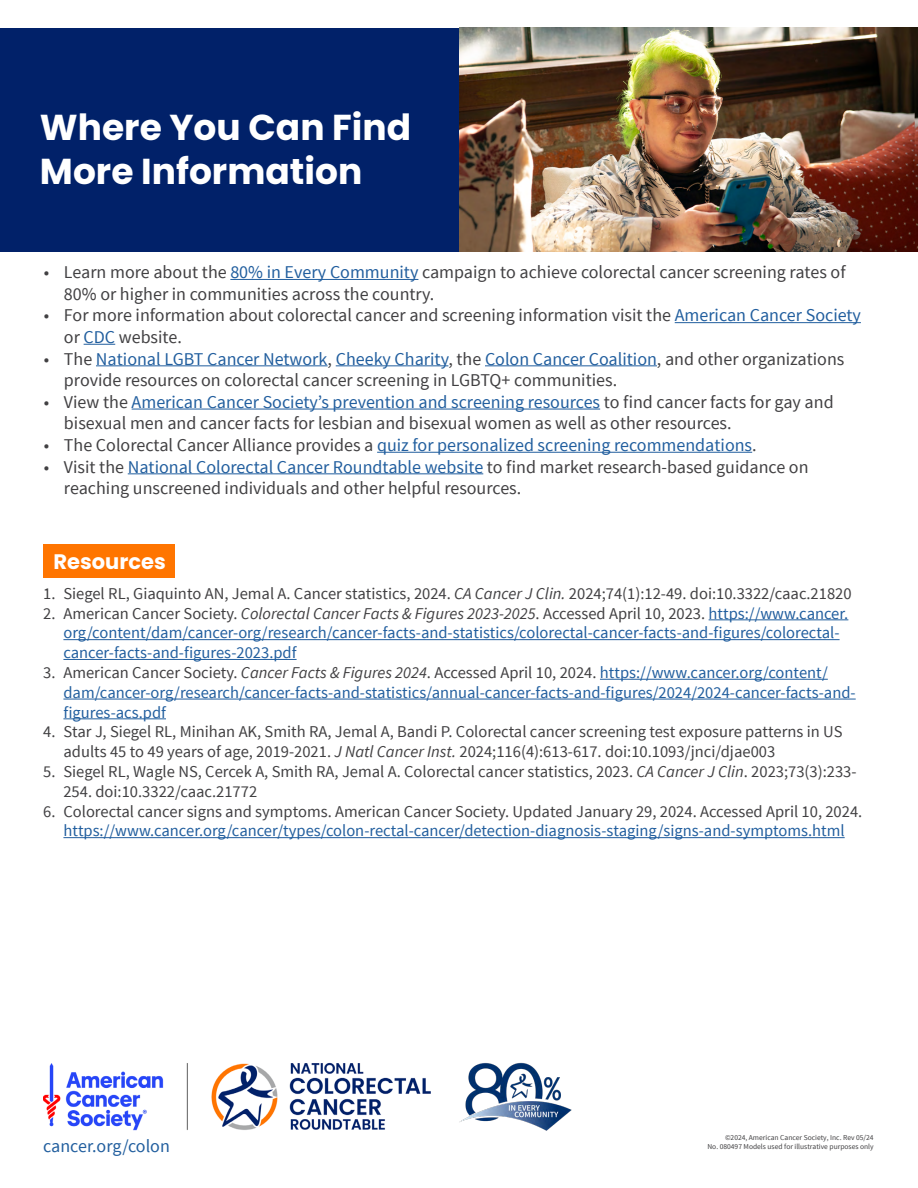
<style>
.page{position:relative;width:918px;height:1188px;background:#fff}
.page>*{position:absolute;margin:0;border:0;box-sizing:border-box;transform-origin:0 0}
.t1{font:700 36px/43.5px "Poppins";color:#fff}
.t2{font:700 21px "Poppins";color:#fff}
.t3{font:18px/21.6px "Source Sans Pro";color:#414042}
.t4{font:18px "Source Sans Pro";color:#215e9e}
.t5{font:16.5px/19.8px "Source Sans Pro";color:#215e9e}
.t6{font:16.5px/19.8px "Source Sans Pro";color:#414042}
.t7{font:7.5px/9px "Source Sans Pro";color:#414042;text-align:right}
.s1{color:#215e9e}
.s2{color:#414042}
.s3{font-style:italic}
.s4{font-style:italic;color:#414042}
</style>
<div class="page">
<div style="left:0;top:28px;width:459px;height:224px;background:#012169"></div>
<hr style="left:230px;top:279px;width:188px;height:1px;background:#215e9e">
<hr style="left:675px;top:322px;width:186px;height:1px;background:#215e9e">
<hr style="left:84px;top:344px;width:31px;height:1px;background:#215e9e">
<hr style="left:96px;top:365px;width:232px;height:1px;background:#215e9e">
<hr style="left:336px;top:365px;width:112px;height:1px;background:#215e9e">
<hr style="left:485px;top:365px;width:172px;height:1px;background:#215e9e">
<hr style="left:132px;top:409px;width:468px;height:1px;background:#215e9e">
<hr style="left:377px;top:452px;width:375px;height:1px;background:#215e9e">
<hr style="left:128px;top:473px;width:355px;height:1px;background:#215e9e">
<hr style="left:709px;top:619px;width:139px;height:1px;background:#215e9e">
<hr style="left:63px;top:639px;width:777px;height:1px;background:#215e9e">
<hr style="left:63px;top:659px;width:234px;height:1px;background:#215e9e">
<hr style="left:600px;top:679px;width:228px;height:1px;background:#215e9e">
<hr style="left:63px;top:699px;width:793px;height:1px;background:#215e9e">
<hr style="left:63px;top:718px;width:103px;height:1px;background:#215e9e">
<hr style="left:63px;top:837px;width:782px;height:1px;background:#215e9e">
<img style="left:43px;top:1063px;width:388px;height:68px">
<div style="left:43px;top:545px;width:131px;height:33px;background:#ff7500"></div>
<img style="left:459px;top:28px;width:459px;height:224px">
<img style="left:459px;top:1062px;width:113px;height:69px">
<h1 class="t1" style="left:40px;top:106px;width:373px">Where You Can Find<br>More Information</h1>
<p class="t3" style="left:64px;top:262px;width:783px;text-indent:-20px">• Learn more about the <span class="s1">80% in Every Community</span> campaign to achieve colorectal cancer screening rates of<br>80% or higher in communities across the country.</p>
<p class="t3" style="left:64px;top:305px;width:798px;text-indent:-20px">• For more information about colorectal cancer and screening information visit the <span class="s1">American Cancer Society </span>or <span class="s1">CDC</span> website.</p>
<p class="t3" style="left:64px;top:348px;width:782px;text-indent:-20px">• The <span class="s1">National LGBT Cancer Network</span>, <span class="s1">Cheeky Charity</span>, the <span class="s1">Colon Cancer Coalition</span>, and other organizations provide resources on colorectal cancer screening in LGBTQ+ communities.</p>
<p class="t3" style="left:64px;top:391px;width:771px;text-indent:-20px">• View the <span class="s1">American Cancer Society’s prevention and screening resources</span> to find cancer facts for gay and bisexual men and cancer facts for lesbian and bisexual women as well as other resources.</p>
<p class="t4" style="left:44px;top:434px;width:714px"><span class="s2">• The Colorectal Cancer Alliance provides a</span> quiz for personalized screening recommendations<span class="s2">.</span></p>
<p class="t3" style="left:64px;top:456px;width:746px;text-indent:-20px">• Visit the <span class="s1">National Colorectal Cancer Roundtable website</span> to find market research-based guidance on reaching unscreened individuals and other helpful resources.</p>
<p class="t2" style="left:54px;top:550px;width:114px">Resources</p>
<p class="t6" style="left:43px;top:584px;width:810px">1. Siegel RL, Giaquinto AN, Jemal A. Cancer statistics, 2024. <span class="s3">CA Cancer J Clin.</span> 2024;74(1):12-49. doi:10.3322/caac.21820</p>
<p class="t5" style="left:63px;top:604px;width:786px;text-indent:-20px"><span class="s2">2. American Cancer Society.</span> <span class="s4">Colorectal Cancer Facts &amp; Figures 2023-2025</span><span class="s2">. Accessed April 10, 2023.</span> https://www.cancer. org/content/dam/cancer-org/research/cancer-facts-and-statistics/colorectal-cancer-facts-and-figures/colorectal&shy;cancer-facts-and-figures-2023.pdf</p>
<p class="t5" style="left:63px;top:663px;width:794px;text-indent:-20px"><span class="s2">3. American Cancer Society.</span> <span class="s4">Cancer Facts &amp; Figures 2024</span><span class="s2">. Accessed April 10, 2024.</span> https://www.cancer.org/content/ dam/cancer-org/research/cancer-facts-and-statistics/annual-cancer-facts-and-figures/2024/2024-cancer-facts-and&shy;figures-acs.pdf</p>
<p class="t6" style="left:63px;top:722px;width:781px;text-indent:-20px">4. Star J, Siegel RL, Minihan AK, Smith RA, Jemal A, Bandi P. Colorectal cancer screening test exposure patterns in US adults 45 to 49 years of age, 2019-2021. <span class="s3">J Natl Cancer Inst.</span> 2024;116(4):613-617. doi:10.1093/jnci/djae003</p>
<p class="t6" style="left:63px;top:762px;width:795px;text-indent:-20px">5. Siegel RL, Wagle NS, Cercek A, Smith RA, Jemal A. Colorectal cancer statistics, 2023. <span class="s3">CA Cancer J Clin</span>. 2023;73(3):233-<br>254. doi:10.3322/caac.21772</p>
<p class="t6" style="left:43px;top:802px;width:821px">6. Colorectal cancer signs and symptoms. American Cancer Society. Updated January 29, 2024. Accessed April 10, 2024.</p>
<p class="t5" style="left:63px;top:821px;width:783px">https://www.cancer.org/cancer/types/colon-rectal-cancer/detection-diagnosis-staging/signs-and-symptoms.html</p>
<p class="t4" style="left:43px;top:1135px;width:128px">cancer.org/colon</p>
<p class="t7" style="left:707px;top:1133px;width:168px">©2024, American Cancer Society, Inc. Rev 05/24<br>No. 080497 Models used for illustrative purposes only</p>
</div>
